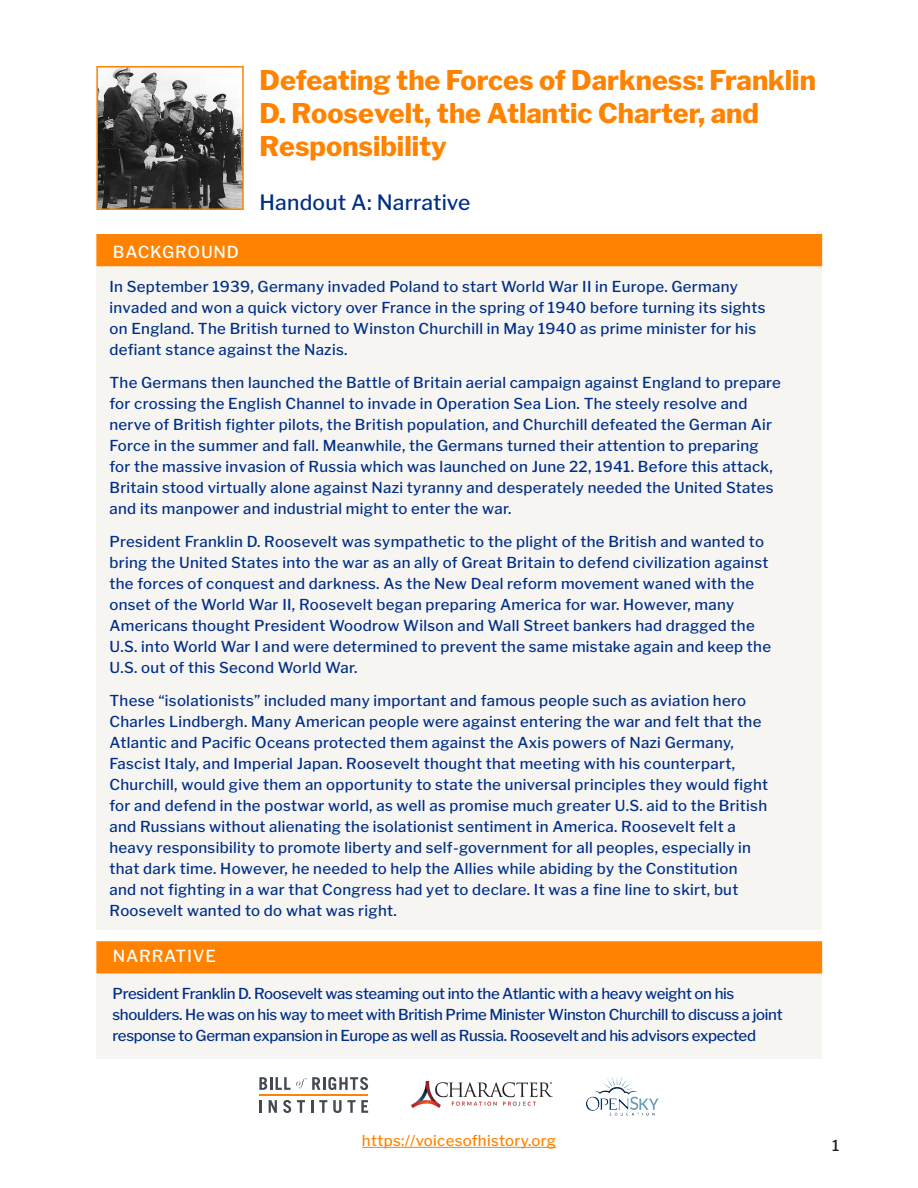
<style>
.page{position:relative;width:918px;height:1188px;background:#fff}
.page>*{position:absolute;margin:0;border:0;box-sizing:border-box;transform-origin:0 0}
.t1{font:800 27px/33px "Libre Franklin";color:#ff8300}
.Handout_Label{font:500 21px "Libre Franklin";letter-spacing:.01em;color:#002f87}
.t2{font:500 16.5px "Libre Franklin";letter-spacing:.05em;color:#fff}
.Directions{font:500 15px/21px "Libre Franklin";letter-spacing:.02em;color:#002f87}
.Directions-2{font:500 15px/21px "Libre Franklin";letter-spacing:-.02em;color:#002f87}
.t3{font:500 15px "Libre Franklin";letter-spacing:.02em;color:#ff8300}
.t4{font:500 15px "Libre Franklin";color:#231f20}
</style>
<div class="page">
<svg style="left:259px;top:1077px;width:109px;height:13px"></svg>
<hr style="left:259px;top:1094px;width:109px;height:2px;background:#ff8300">
<svg style="left:259px;top:1100px;width:3px;height:13px"></svg>
<svg style="left:269px;top:1100px;width:8px;height:13px"></svg>
<svg style="left:283px;top:1100px;width:8px;height:13px"></svg>
<svg style="left:297px;top:1100px;width:8px;height:13px"></svg>
<svg style="left:311px;top:1100px;width:2px;height:13px"></svg>
<svg style="left:319px;top:1100px;width:8px;height:13px"></svg>
<svg style="left:333px;top:1100px;width:35px;height:13px"></svg>
<img style="left:411px;top:1081px;width:141px;height:26px">
<img style="left:586px;top:1076px;width:73px;height:39px">
<hr style="left:362px;top:1147px;width:194px;height:1px;background:#ff8300">
<div style="left:97px;top:974px;width:725px;height:85px;background:#f7f5f2"></div>
<div style="left:97px;top:266px;width:725px;height:664px;background:#f7f5f2"></div>
<div style="left:96px;top:941px;width:726px;height:33px;background:#ff8300;border:2px solid #ff8300"></div>
<div style="left:96px;top:234px;width:726px;height:32px;background:#ff8300"></div>
<img style="left:99px;top:69px;width:142px;height:138px">
<div style="left:96px;top:66px;width:148px;height:144px;border:2px solid #ff8300"></div>
<p class="t1" style="left:260px;top:64px;width:558px">Defeating the Forces of Darkness: Franklin<br>D. Roosevelt, the Atlantic Charter, and<br>Responsibility</p>
<p class="t2" style="left:113px;top:242px;width:128px">BACKGROUND</p>
<p class="Handout_Label" style="left:260px;top:190px;width:212px">Handout A: Narrative</p>
<p class="Directions" style="left:110px;top:276px;width:657px">In September 1939, Germany invaded Poland to start World War II in Europe. Germany invaded and won a quick victory over France in the spring of 1940 before turning its sights on England. The British turned to Winston Churchill in May 1940 as prime minister for his defiant stance against the Nazis.</p>
<p class="Directions" style="left:110px;top:372px;width:673px">The Germans then launched the Battle of Britain aerial campaign against England to prepare for crossing the English Channel to invade in Operation Sea Lion. The steely resolve and nerve of British fighter pilots, the British population, and Churchill defeated the German Air Force in the summer and fall. Meanwhile, the Germans turned their attention to preparing for the massive invasion of Russia which was launched on June 22, 1941. Before this attack, Britain stood virtually alone against Nazi tyranny and desperately needed the United States and its manpower and industrial might to enter the war.</p>
<p class="Directions" style="left:110px;top:531px;width:663px">President Franklin D. Roosevelt was sympathetic to the plight of the British and wanted to bring the United States into the war as an ally of Great Britain to defend civilization against the forces of conquest and darkness. As the New Deal reform movement waned with the onset of the World War II, Roosevelt began preparing America for war. However, many Americans thought President Woodrow Wilson and Wall Street bankers had dragged the U.S. into World War I and were determined to prevent the same mistake again and keep the U.S. out of this Second World War.</p>
<p class="Directions" style="left:110px;top:690px;width:660px">These “isolationists” included many important and famous people such as aviation hero Charles Lindbergh. Many American people were against entering the war and felt that the Atlantic and Pacific Oceans protected them against the Axis powers of Nazi Germany, Fascist Italy, and Imperial Japan. Roosevelt thought that meeting with his counterpart, Churchill, would give them an opportunity to state the universal principles they would fight for and defend in the postwar world, as well as promise much greater U.S. aid to the British and Russians without alienating the isolationist sentiment in America. Roosevelt felt a heavy responsibility to promote liberty and self-government for all peoples, especially in that dark time. However, he needed to help the Allies while abiding by the Constitution<br>and not fighting in a war that Congress had yet to declare. It was a fine line to skirt, but Roosevelt wanted to do what was right.</p>
<p class="t2" style="left:113px;top:946px;width:105px">NARRATIVE</p>
<p class="Directions-2" style="left:112px;top:983px;width:672px">President Franklin D. Roosevelt was steaming out into the Atlantic with a heavy weight on his shoulders. He was on his way to meet with British Prime Minister Winston Churchill to discuss a joint response to German expansion in Europe as well as Russia. Roosevelt and his advisors expected</p>
<p class="t3" style="left:362px;top:1132px;width:196px">https://voicesofhistory.org</p>
<p class="t4" style="left:832px;top:1136px;width:9px">1</p>
</div>
